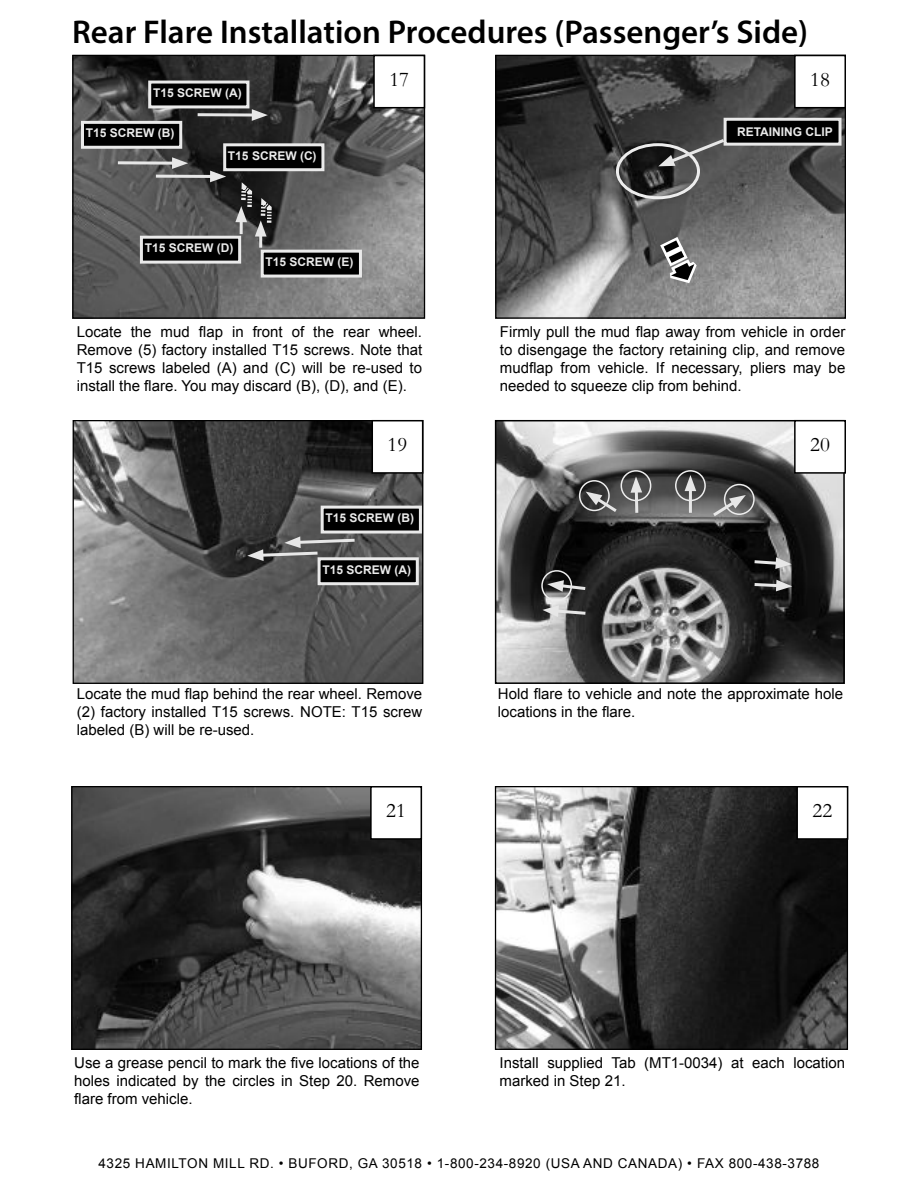
<style>
.page{position:relative;width:918px;height:1188px;background:#fff}
.page>*{position:absolute;margin:0;border:0;box-sizing:border-box;transform-origin:0 0}
.t1{font:600 33px "Myriad Pro";color:#000}
.t2{font:21px "Garamond";color:#000}
.t3{font:15px/18px "Arial";color:#000;text-align:justify}
.t4{font:13.5px "Arial";letter-spacing:.045em;color:#000}
.Body_Text{font:700 12px "Arial";color:#eaeaea}
</style>
<div class="page">
<img style="left:74px;top:57px;width:349px;height:260px">
<div style="left:72px;top:55px;width:353px;height:264px;border:1px solid #000"></div>
<img style="left:497px;top:788px;width:349px;height:260px">
<div style="left:495px;top:786px;width:353px;height:264px;border:1px solid #000"></div>
<img style="left:497px;top:57px;width:347px;height:260px">
<div style="left:495px;top:55px;width:351px;height:264px;border:1px solid #000"></div>
<img style="left:75px;top:422px;width:346px;height:260px">
<div style="left:73px;top:420px;width:350px;height:264px;border:1px solid #000"></div>
<img style="left:73px;top:788px;width:347px;height:260px">
<div style="left:71px;top:786px;width:351px;height:264px;border:1px solid #000"></div>
<img style="left:498px;top:423px;width:344px;height:258px">
<div style="left:495px;top:420px;width:350px;height:264px;border:2px solid #000"></div>
<div style="left:724px;top:118px;width:118px;height:28px;background:#000;border:3px solid #eaeaea"></div>
<div style="left:616px;top:143px;width:84px;height:56px;border:3px solid #ededed;border-radius:50%"></div>
<svg style="left:656px;top:234px;width:46px;height:52px;background:#7d7d7d"></svg>
<div style="left:579px;top:480px;width:31px;height:31px;border:2px solid #ededed;border-radius:50%"></div>
<div style="left:541px;top:570px;width:31px;height:31px;border:2px solid #ededed;border-radius:50%"></div>
<div style="left:621px;top:470px;width:30px;height:31px;border:2px solid #ededed;border-radius:50%"></div>
<div style="left:675px;top:470px;width:31px;height:31px;border:2px solid #ededed;border-radius:50%"></div>
<div style="left:724px;top:484px;width:31px;height:31px;border:2px solid #ededed;border-radius:50%"></div>
<div style="left:148px;top:81px;width:101px;height:27px;background:#000;border:3px solid #eaeaea"></div>
<div style="left:318px;top:557px;width:101px;height:28px;background:#000;border:3px solid #eaeaea"></div>
<div style="left:81px;top:121px;width:101px;height:28px;background:#000;border:3px solid #eaeaea"></div>
<div style="left:321px;top:506px;width:101px;height:28px;background:#000;border:3px solid #eaeaea"></div>
<div style="left:223px;top:143px;width:101px;height:28px;background:#000;border:3px solid #eaeaea"></div>
<div style="left:140px;top:236px;width:101px;height:28px;background:#000;border:3px solid #eaeaea"></div>
<div style="left:261px;top:250px;width:101px;height:28px;background:#000;border:3px solid #eaeaea"></div>
<svg style="left:658px;top:137px;width:69px;height:29px;background:#656565"></svg>
<svg style="left:542px;top:605px;width:47px;height:12px"></svg>
<svg style="left:547px;top:580px;width:42px;height:12px"></svg>
<svg style="left:586px;top:492px;width:34px;height:23px"></svg>
<svg style="left:631px;top:477px;width:11px;height:39px"></svg>
<hr style="left:689px;top:485px;width:3px;height:28px;background:#e7e7e7">
<svg style="left:685px;top:475px;width:11px;height:16px"></svg>
<svg style="left:710px;top:495px;width:36px;height:24px"></svg>
<svg style="left:751px;top:557px;width:41px;height:12px"></svg>
<svg style="left:751px;top:580px;width:41px;height:11px"></svg>
<svg style="left:247px;top:536px;width:111px;height:25px;background:#6a6a6a"></svg>
<svg style="left:198px;top:113px;width:54px;height:4px"></svg>
<svg style="left:252px;top:109px;width:16px;height:12px"></svg>
<svg style="left:118px;top:161px;width:54px;height:4px"></svg>
<svg style="left:172px;top:157px;width:16px;height:12px"></svg>
<hr style="left:156px;top:175px;width:60px;height:3px;background:#e7e7e7">
<svg style="left:210px;top:171px;width:16px;height:11px"></svg>
<hr style="left:259px;top:231px;width:3px;height:17px;background:#e7e7e7">
<svg style="left:235px;top:178px;width:39px;height:59px;background:#484848"></svg>
<div style="left:374px;top:55px;width:50px;height:53px;background:#fff"></div>
<div style="left:373px;top:55px;width:52px;height:53px;border:2px solid #000"></div>
<div style="left:372px;top:421px;width:51px;height:52px;background:#fff"></div>
<div style="left:372px;top:420px;width:51px;height:54px;border:2px solid #000"></div>
<div style="left:795px;top:55px;width:50px;height:53px;background:#fff"></div>
<div style="left:794px;top:55px;width:52px;height:53px;border:2px solid #000"></div>
<div style="left:795px;top:421px;width:50px;height:52px;background:#fff"></div>
<div style="left:794px;top:420px;width:52px;height:54px;border:2px solid #000"></div>
<div style="left:371px;top:787px;width:50px;height:52px;background:#fff"></div>
<div style="left:370px;top:786px;width:52px;height:54px;border:2px solid #000"></div>
<div style="left:797px;top:787px;width:51px;height:52px;background:#fff"></div>
<div style="left:796px;top:786px;width:52px;height:54px;border:2px solid #000"></div>
<p class="t1" style="left:72px;top:11px;width:738px">Rear Flare Installation Procedures (Passenger’s Side)</p>
<p class="Body_Text" style="left:153px;top:85px;width:90px">T15 SCREW (A)</p>
<p class="Body_Text" style="left:86px;top:125px;width:90px">T15 SCREW (B)</p>
<p class="Body_Text" style="left:228px;top:147px;width:90px">T15 SCREW (C)</p>
<p class="Body_Text" style="left:145px;top:240px;width:90px">T15 SCREW (D)</p>
<p class="Body_Text" style="left:266px;top:254px;width:90px">T15 SCREW (E)</p>
<p class="t2" style="left:389px;top:67px;width:21px">17</p>
<p class="t3" style="left:77px;top:323px;width:347px">Locate the mud flap in front of the rear wheel.<br>Remove (5) factory installed T15 screws. Note that T15 screws labeled (A) and (C) will be re-used to install the flare. You may discard (B), (D), and (E).</p>
<p class="t2" style="left:388px;top:432px;width:21px">19</p>
<p class="Body_Text" style="left:325px;top:510px;width:90px">T15 SCREW (B)</p>
<p class="Body_Text" style="left:322px;top:561px;width:90px">T15 SCREW (A)</p>
<p class="t2" style="left:810px;top:67px;width:21px">18</p>
<p class="Body_Text" style="left:737px;top:124px;width:97px">RETAINING CLIP</p>
<p class="t3" style="left:500px;top:323px;width:347px">Firmly pull the mud flap away from vehicle in order to disengage the factory retaining clip, and remove mudflap from vehicle. If necessary, pliers may be needed to squeeze clip from behind.</p>
<p class="t2" style="left:810px;top:432px;width:21px">20</p>
<p class="t3" style="left:77px;top:685px;width:347px">Locate the mud flap behind the rear wheel. Remove (2) factory installed T15 screws. NOTE: T15 screw labeled (B) will be re-used.</p>
<p class="t3" style="left:498px;top:685px;width:347px">Hold flare to vehicle and note the approximate hole locations in the flare.</p>
<p class="t2" style="left:386px;top:798px;width:21px">21</p>
<p class="t2" style="left:813px;top:798px;width:21px">22</p>
<p class="t3" style="left:74px;top:1054px;width:347px">Use a grease pencil to mark the five locations of the holes indicated by the circles in Step 20. Remove flare from vehicle.</p>
<p class="t3" style="left:500px;top:1054px;width:347px">Install supplied Tab (MT1-0034) at each location marked in Step 21.</p>
<p class="t4" style="left:99px;top:1154px;width:722px">4325 HAMILTON MILL RD. • BUFORD, GA 30518 • 1-800-234-8920 (USA AND CANADA) • FAX 800-438-3788</p>
</div>
